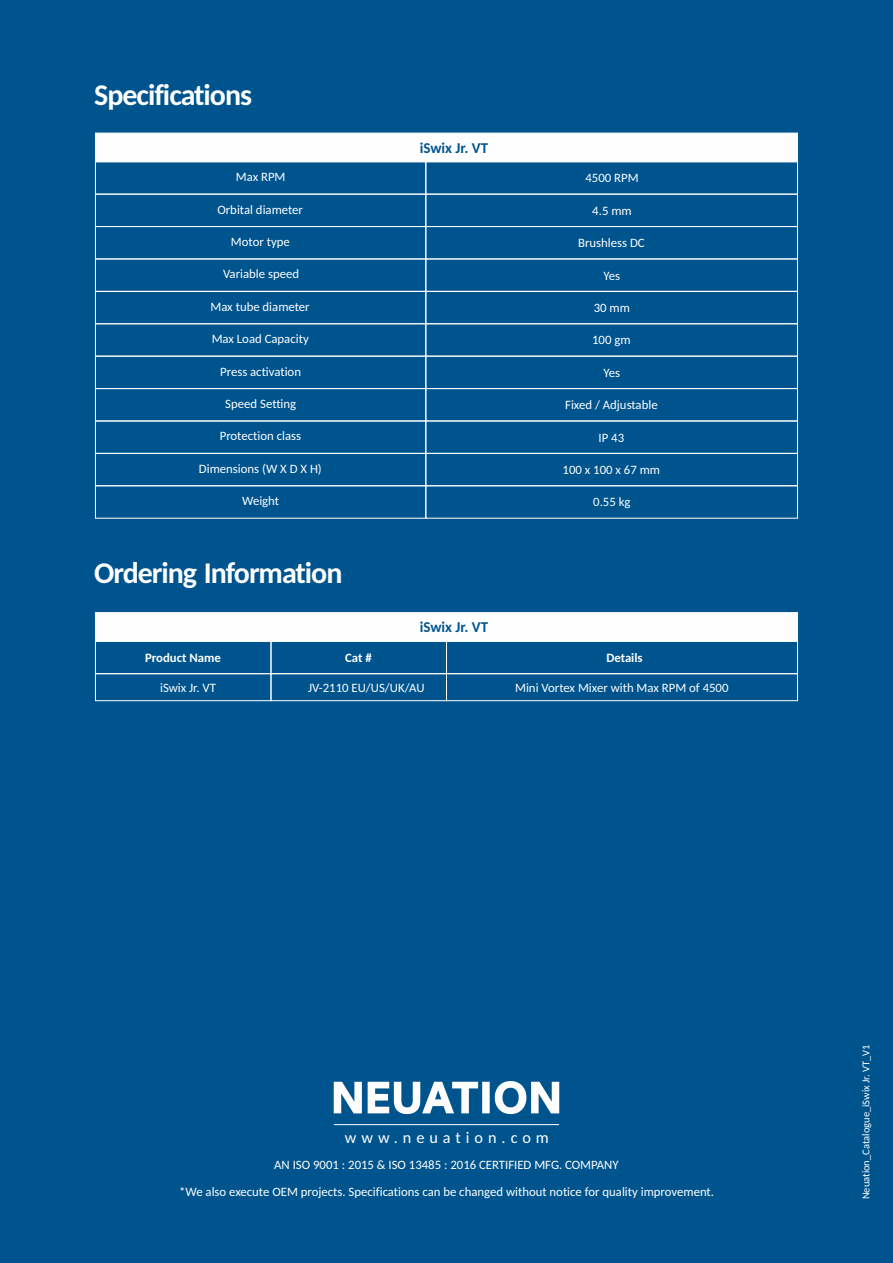
<style>
.page{position:relative;width:893px;height:1263px;background:#00548e}
.page>*{position:absolute;margin:0;border:0;box-sizing:border-box;transform-origin:0 0}
.t1{font:700 30px "Carlito";letter-spacing:-.035em;color:#fefefe}
.t2{font:16.2px "Carlito";letter-spacing:.305em;color:#fefefe}
.t3{font:700 15px "Carlito";color:#00548e}
.t4{font:12.75px/26.4px "Carlito";color:#fefefe;text-align:center}
.t5{font:700 12.75px "Carlito";color:#fefefe}
.t6{font:10.5px "Carlito";color:#fefefe}
</style>
<div class="page">
<div style="left:95px;top:132px;width:703px;height:30px;background:#fefefe"></div>
<div style="left:425px;top:161px;width:373px;height:34px;border:1px solid #fefefe"></div>
<div style="left:95px;top:194px;width:331px;height:33px;border:1px solid #fefefe"></div>
<div style="left:95px;top:226px;width:331px;height:33px;border:1px solid #fefefe"></div>
<div style="left:95px;top:291px;width:331px;height:33px;border:1px solid #fefefe"></div>
<div style="left:95px;top:323px;width:331px;height:34px;border:1px solid #fefefe"></div>
<div style="left:95px;top:356px;width:331px;height:33px;border:1px solid #fefefe"></div>
<div style="left:95px;top:388px;width:331px;height:33px;border:1px solid #fefefe"></div>
<div style="left:95px;top:453px;width:331px;height:33px;border:1px solid #fefefe"></div>
<div style="left:95px;top:485px;width:331px;height:34px;border:1px solid #fefefe"></div>
<div style="left:425px;top:194px;width:373px;height:33px;border:1px solid #fefefe"></div>
<div style="left:425px;top:226px;width:373px;height:33px;border:1px solid #fefefe"></div>
<div style="left:425px;top:291px;width:373px;height:33px;border:1px solid #fefefe"></div>
<div style="left:425px;top:323px;width:373px;height:34px;border:1px solid #fefefe"></div>
<div style="left:425px;top:356px;width:373px;height:33px;border:1px solid #fefefe"></div>
<div style="left:425px;top:388px;width:373px;height:33px;border:1px solid #fefefe"></div>
<div style="left:425px;top:453px;width:373px;height:33px;border:1px solid #fefefe"></div>
<div style="left:425px;top:485px;width:373px;height:34px;border:1px solid #fefefe"></div>
<div style="left:95px;top:612px;width:703px;height:29px;background:#fefefe"></div>
<div style="left:95px;top:673px;width:176px;height:28px;border:1px solid #fefefe"></div>
<div style="left:446px;top:673px;width:352px;height:28px;border:1px solid #fefefe"></div>
<div style="left:95px;top:641px;width:176px;height:33px;border:1px solid #fefefe"></div>
<div style="left:446px;top:641px;width:352px;height:33px;border:1px solid #fefefe"></div>
<div style="left:271px;top:673px;width:176px;height:28px;border:1px solid #fefefe"></div>
<div style="left:271px;top:641px;width:176px;height:33px;border:1px solid #fefefe"></div>
<hr style="left:334px;top:1124px;width:225px;height:1px;background:#fefefe">
<svg style="left:334px;top:1081px;width:225px;height:33px"></svg>
<h1 class="t1" style="left:94px;top:83px;width:159px">Specifications</h1>
<p class="t3" style="left:420px;top:142px;width:70px">iSwix Jr. VT</p>
<p class="t4" style="left:236px;top:165px;width:51px">Max RPM</p>
<p class="t4" style="left:585px;top:166px;width:55px">4500 RPM</p>
<p class="t4" style="left:217px;top:197px;width:87px">Orbital diameter</p>
<p class="t4" style="left:231px;top:230px;width:60px">Motor type</p>
<p class="t4" style="left:223px;top:262px;width:78px">Variable speed</p>
<p class="t4" style="left:210px;top:294px;width:101px">Max tube diameter</p>
<p class="t4" style="left:212px;top:327px;width:99px">Max Load Capacity</p>
<p class="t4" style="left:220px;top:359px;width:82px">Press activation</p>
<p class="t4" style="left:225px;top:392px;width:72px">Speed Setting</p>
<p class="t4" style="left:220px;top:424px;width:83px">Protection class</p>
<p class="t4" style="left:199px;top:456px;width:124px">Dimensions (W X D X H)</p>
<p class="t4" style="left:242px;top:489px;width:38px">Weight</p>
<p class="t4" style="left:592px;top:198px;width:41px">4.5 mm</p>
<p class="t4" style="left:578px;top:231px;width:68px">Brushless DC</p>
<p class="t4" style="left:604px;top:263px;width:18px">Yes</p>
<p class="t4" style="left:594px;top:296px;width:38px">30 mm</p>
<p class="t4" style="left:592px;top:328px;width:40px">100 gm</p>
<p class="t4" style="left:604px;top:360px;width:18px">Yes</p>
<p class="t4" style="left:565px;top:393px;width:94px">Fixed / Adjustable</p>
<p class="t4" style="left:599px;top:425px;width:27px">IP 43</p>
<p class="t4" style="left:563px;top:458px;width:99px">100 x 100 x 67 mm</p>
<p class="t4" style="left:593px;top:490px;width:39px">0.55 kg</p>
<h1 class="t1" style="left:94px;top:560px;width:250px">Ordering Information</h1>
<p class="t3" style="left:420px;top:621px;width:70px">iSwix Jr. VT</p>
<p class="t5" style="left:145px;top:652px;width:77px">Product Name</p>
<p class="t5" style="left:345px;top:652px;width:28px">Cat #</p>
<p class="t5" style="left:606px;top:652px;width:38px">Details</p>
<p class="t4" style="left:160px;top:675px;width:57px">iSwix Jr. VT</p>
<p class="t4" style="left:308px;top:675px;width:118px">JV-2110 EU/US/UK/AU</p>
<p class="t4" style="left:515px;top:675px;width:215px">Mini Vortex Mixer with Max RPM of 4500</p>
<p class="t2" style="left:345px;top:1131px;width:205px">www.neuation.com</p>
<p class="t4" style="left:179px;top:1153px;width:536px">AN ISO 9001 : 2015 &amp; ISO 13485 : 2016 CERTIFIED MFG. COMPANY<br>*We also execute OEM projects. Specifications can be changed without notice for quality improvement.</p>
<p class="t6" style="left:862px;top:1199px;width:156px;rotate:-90deg">Neuation_Catalogue_iSwix Jr. VT_V1</p>
</div>
